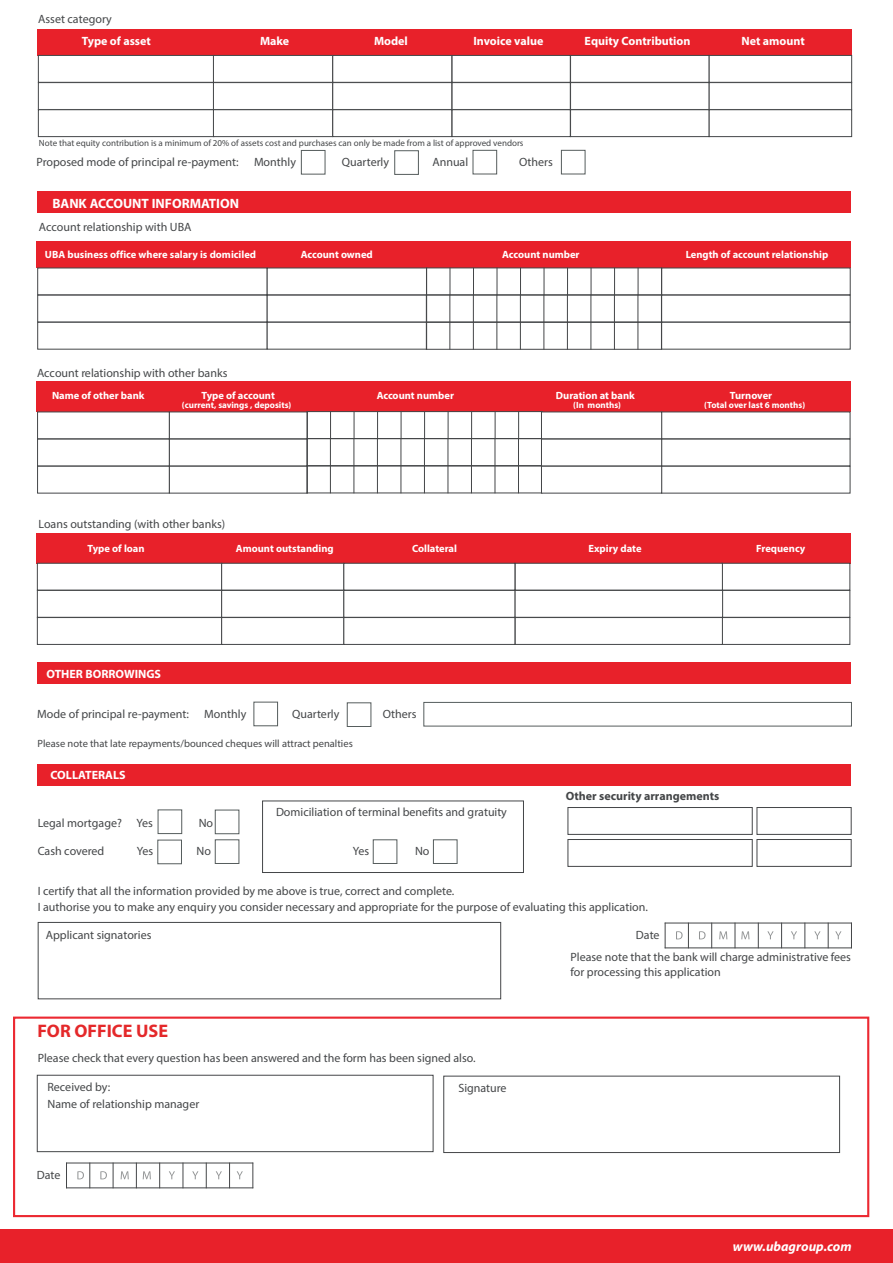
<style>
.page{position:relative;width:893px;height:1263px;background:#fff}
.page>*{position:absolute;margin:0;border:0;box-sizing:border-box;transform-origin:0 0}
.t1{font:700 18.15px "Myriad Pro";color:#e4282a}
.t2{font:700 13.5px "Myriad Pro";color:#fff}
.t3{font:italic 700 13.5px "Myriad Pro";color:#fff}
.t4{font:12px/15.3px "Myriad Pro";color:#444648}
.t5{font:700 12px "Myriad Pro";color:#fff}
.t6{font:700 12px "Myriad Pro";color:#444648}
.t7{font:700 10.5px "Myriad Pro";color:#fff}
.t8{font:10.5px "Myriad Pro";color:#444648}
.t9{font:9px "Myriad Pro";color:#444648}
.t10{font:700 9px "Myriad Pro";color:#fff}
</style>
<div class="page">
<div style="left:37px;top:382px;width:814px;height:30px;background:#e8212a"></div>
<hr style="left:307px;top:411px;width:235px;height:1px;background:#444648">
<hr style="left:307px;top:465px;width:235px;height:1px;background:#444648">
<hr style="left:307px;top:438px;width:235px;height:1px;background:#444648">
<svg style="left:37px;top:411px;width:271px;height:83px"></svg>
<svg style="left:330px;top:412px;width:1px;height:81px"></svg>
<svg style="left:354px;top:412px;width:1px;height:81px"></svg>
<svg style="left:377px;top:412px;width:1px;height:81px"></svg>
<svg style="left:401px;top:412px;width:1px;height:81px"></svg>
<svg style="left:424px;top:412px;width:1px;height:81px"></svg>
<svg style="left:448px;top:412px;width:1px;height:81px"></svg>
<svg style="left:471px;top:412px;width:1px;height:81px"></svg>
<svg style="left:495px;top:412px;width:1px;height:81px"></svg>
<svg style="left:518px;top:412px;width:1px;height:81px"></svg>
<hr style="left:307px;top:493px;width:235px;height:1px;background:#444648">
<hr style="left:307px;top:466px;width:235px;height:1px;background:#444648">
<svg style="left:541px;top:411px;width:310px;height:83px"></svg>
<div style="left:36px;top:533px;width:815px;height:30px;background:#e8212a"></div>
<svg style="left:37px;top:562px;width:814px;height:83px"></svg>
<div style="left:158px;top:810px;width:24px;height:24px;border:1px solid #565d5d"></div>
<div style="left:215px;top:810px;width:24px;height:24px;border:1px solid #565d5d"></div>
<div style="left:158px;top:840px;width:24px;height:24px;border:1px solid #565d5d"></div>
<div style="left:215px;top:840px;width:24px;height:24px;border:1px solid #565d5d"></div>
<div style="left:373px;top:840px;width:24px;height:24px;border:1px solid #565d5d"></div>
<div style="left:433px;top:840px;width:24px;height:24px;border:1px solid #565d5d"></div>
<div style="left:38px;top:922px;width:463px;height:77px;border:1px solid #444648"></div>
<svg style="left:567px;top:807px;width:285px;height:60px"></svg>
<svg style="left:665px;top:923px;width:1px;height:24px"></svg>
<svg style="left:851px;top:923px;width:1px;height:24px"></svg>
<hr style="left:665px;top:947px;width:187px;height:1px;background:#444648">
<hr style="left:665px;top:922px;width:187px;height:1px;background:#444648">
<svg style="left:676px;top:922px;width:165px;height:26px"></svg>
<div style="left:37px;top:1075px;width:396px;height:77px;border:1px solid #444648"></div>
<div style="left:443px;top:1076px;width:397px;height:77px;border:1px solid #444648"></div>
<svg style="left:66px;top:1163px;width:1px;height:24px"></svg>
<svg style="left:252px;top:1163px;width:1px;height:24px"></svg>
<hr style="left:66px;top:1187px;width:187px;height:1px;background:#444648">
<hr style="left:66px;top:1162px;width:187px;height:1px;background:#444648">
<svg style="left:77px;top:1162px;width:166px;height:26px"></svg>
<div style="left:0;top:1229px;width:893px;height:34px;background:#e8212a"></div>
<div style="left:13px;top:1016px;width:856px;height:201px;border:2px solid #ec2932"></div>
<div style="left:37px;top:191px;width:814px;height:22px;background:#e8212a"></div>
<div style="left:37px;top:241px;width:814px;height:27px;background:#e8212a"></div>
<hr style="left:426px;top:294px;width:236px;height:1px;background:#444648">
<hr style="left:426px;top:268px;width:236px;height:1px;background:#444648">
<hr style="left:426px;top:295px;width:236px;height:1px;background:#444648">
<svg style="left:37px;top:267px;width:390px;height:83px"></svg>
<svg style="left:449px;top:268px;width:2px;height:81px"></svg>
<svg style="left:473px;top:269px;width:1px;height:80px"></svg>
<svg style="left:496px;top:268px;width:2px;height:81px"></svg>
<svg style="left:520px;top:269px;width:1px;height:80px"></svg>
<svg style="left:543px;top:268px;width:2px;height:81px"></svg>
<svg style="left:567px;top:269px;width:1px;height:80px"></svg>
<svg style="left:590px;top:268px;width:2px;height:81px"></svg>
<svg style="left:614px;top:269px;width:1px;height:80px"></svg>
<svg style="left:638px;top:268px;width:1px;height:81px"></svg>
<svg style="left:661px;top:267px;width:190px;height:83px"></svg>
<hr style="left:426px;top:349px;width:236px;height:1px;background:#444648">
<hr style="left:426px;top:322px;width:236px;height:1px;background:#444648">
<div style="left:254px;top:702px;width:24px;height:24px;border:1px solid #565d5d"></div>
<div style="left:347px;top:703px;width:24px;height:24px;border:1px solid #565d5d"></div>
<div style="left:424px;top:702px;width:428px;height:24px;border:1px solid #565d5d"></div>
<div style="left:37px;top:662px;width:814px;height:22px;background:#e8212a"></div>
<div style="left:38px;top:764px;width:813px;height:22px;background:#e8212a"></div>
<div style="left:301px;top:150px;width:24px;height:24px;border:1px solid #565d5d"></div>
<div style="left:395px;top:151px;width:24px;height:24px;border:1px solid #565d5d"></div>
<div style="left:473px;top:150px;width:24px;height:24px;border:1px solid #565d5d"></div>
<div style="left:37px;top:29px;width:815px;height:27px;background:#e8212a"></div>
<svg style="left:38px;top:55px;width:814px;height:82px"></svg>
<div style="left:561px;top:150px;width:24px;height:24px;border:1px solid #565d5d"></div>
<div style="left:262px;top:800px;width:262px;height:73px;border:1px solid #444648"></div>
<p class="t4" style="left:38px;top:12px;width:75px">Asset category</p>
<p class="t5" style="left:82px;top:36px;width:71px">Type of asset</p>
<p class="t5" style="left:260px;top:36px;width:31px">Make</p>
<p class="t5" style="left:374px;top:36px;width:35px">Model</p>
<p class="t5" style="left:473px;top:36px;width:72px">Invoice value</p>
<p class="t5" style="left:585px;top:36px;width:107px">Equity Contribution</p>
<p class="t5" style="left:741px;top:36px;width:65px">Net amount</p>
<p class="t9" style="left:39px;top:140px;width:486px">Note that equity contribution is a minimum of 20% of assets cost and purchases can only be made from a list of approved vendors</p>
<p class="t4" style="left:37px;top:156px;width:204px">Proposed mode of principal re-payment:</p>
<p class="t4" style="left:254px;top:156px;width:44px">Monthly</p>
<p class="t4" style="left:342px;top:156px;width:49px">Quarterly</p>
<p class="t4" style="left:432px;top:156px;width:37px">Annual</p>
<p class="t4" style="left:519px;top:156px;width:35px">Others</p>
<p class="t2" style="left:52px;top:198px;width:188px">BANK ACCOUNT INFORMATION</p>
<p class="t4" style="left:39px;top:220px;width:154px">Account relationship with UBA</p>
<p class="t7" style="left:45px;top:250px;width:213px">UBA business office where salary is domiciled</p>
<p class="t7" style="left:301px;top:250px;width:74px">Account owned</p>
<p class="t7" style="left:502px;top:250px;width:79px">Account number</p>
<p class="t7" style="left:686px;top:250px;width:144px">Length of account relationship</p>
<p class="t4" style="left:37px;top:366px;width:192px">Account relationship with other banks</p>
<p class="t7" style="left:52px;top:391px;width:94px">Name of other bank</p>
<p class="t7" style="left:201px;top:391px;width:75px">Type of account</p>
<p class="t7" style="left:377px;top:391px;width:79px">Account number</p>
<p class="t7" style="left:556px;top:391px;width:80px">Duration at bank</p>
<p class="t7" style="left:730px;top:391px;width:44px">Turnover</p>
<p class="t10" style="left:182px;top:401px;width:111px">(current, savings , deposits)</p>
<p class="t10" style="left:573px;top:401px;width:49px">(In months)</p>
<p class="t10" style="left:704px;top:401px;width:103px">(Total over last 6 months)</p>
<p class="t4" style="left:39px;top:517px;width:188px">Loans outstanding (with other banks)</p>
<p class="t7" style="left:88px;top:544px;width:59px">Type of loan</p>
<p class="t7" style="left:236px;top:544px;width:99px">Amount outstanding</p>
<p class="t7" style="left:412px;top:544px;width:46px">Collateral</p>
<p class="t7" style="left:589px;top:544px;width:55px">Expiry date</p>
<p class="t7" style="left:756px;top:544px;width:51px">Frequency</p>
<p class="t5" style="left:46px;top:669px;width:116px">OTHER BORROWINGS</p>
<p class="t4" style="left:37px;top:708px;width:153px">Mode of principal re-payment:</p>
<p class="t4" style="left:204px;top:708px;width:44px">Monthly</p>
<p class="t4" style="left:292px;top:708px;width:49px">Quarterly</p>
<p class="t4" style="left:383px;top:708px;width:35px">Others</p>
<p class="t8" style="left:38px;top:739px;width:317px">Please note that late repayments/bounced cheques will attract penalties</p>
<p class="t5" style="left:51px;top:770px;width:77px">COLLATERALS</p>
<p class="t6" style="left:566px;top:791px;width:155px">Other security arrangements</p>
<p class="t4" style="left:276px;top:806px;width:232px">Domiciliation of terminal benefits and gratuity</p>
<p class="t4" style="left:38px;top:816px;width:117px">Legal mortgage? Yes</p>
<p class="t4" style="left:199px;top:816px;width:16px">No</p>
<p class="t4" style="left:38px;top:844px;width:68px">Cash covered</p>
<p class="t4" style="left:137px;top:844px;width:18px">Yes</p>
<p class="t4" style="left:196px;top:844px;width:16px">No</p>
<p class="t4" style="left:353px;top:844px;width:18px">Yes</p>
<p class="t4" style="left:415px;top:844px;width:16px">No</p>
<p class="t4" style="left:38px;top:885px;width:612px">I certify that all the information provided by me above is true, correct and complete.<br>I authorise you to make any enquiry you consider necessary and appropriate for the purpose of evaluating this application.</p>
<p class="t4" style="left:46px;top:928px;width:107px">Applicant signatories</p>
<p class="t4" style="left:570px;top:924px;width:282px;line-height:22.2px;text-indent:65px">Date<br>Please note that the bank will charge administrative fees</p>
<p class="t4" style="left:570px;top:965px;width:152px">for processing this application</p>
<h1 class="t1" style="left:37px;top:1023px;width:132px">FOR OFFICE USE</h1>
<p class="t4" style="left:38px;top:1051px;width:439px">Please check that every question has been answered and the form has been signed also.</p>
<p class="t4" style="left:47px;top:1079px;width:153px;line-height:17.2px">Received by:<br>Name of relationship manager</p>
<p class="t4" style="left:458px;top:1082px;width:50px">Signature</p>
<p class="t4" style="left:37px;top:1168px;width:25px">Date</p>
<p class="t3" style="left:733px;top:1241px;width:120px">www.ubagroup.com</p>
</div>
